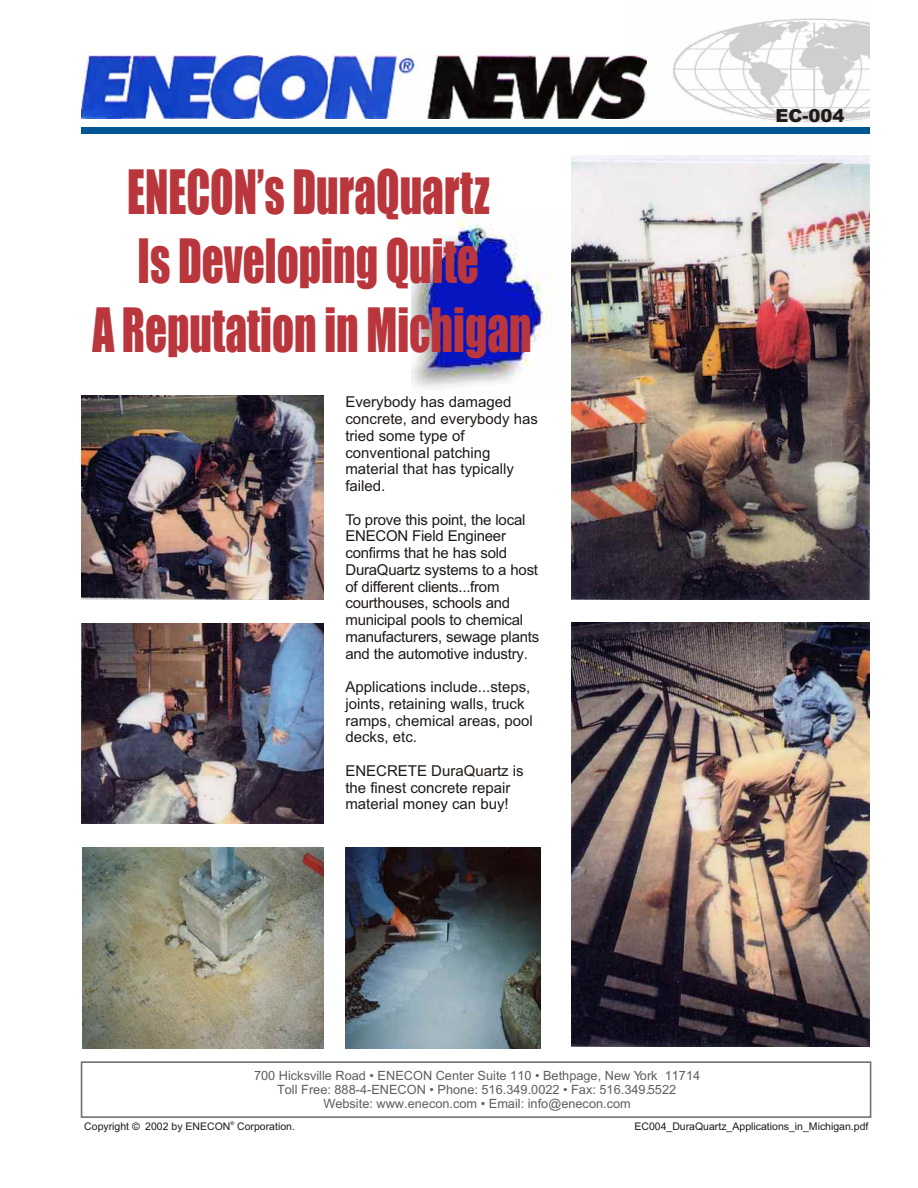
<style>
.page{position:relative;width:918px;height:1188px;background:#fff}
.page>*{position:absolute;margin:0;border:0;box-sizing:border-box;transform-origin:0 0}
.t1{font:56.55px/68.8px "Impact";color:#ba363d;text-align:center;scale:.76 1}
.t2{font:900 18px "Arial";color:#1f1a17}
.t3{font:15px/16.8px "Arial";color:#1f1a17}
.t4{font:12.75px/14.2px "Arial";color:#615e5c;text-align:center}
.t5{font:10.5px "Arial";color:#1f1a17}
.t6{font:5.25px "Arial";color:#1f1a17}
</style>
<div class="page">
<img style="left:411px;top:215px;width:141px;height:173px">
<div style="left:81px;top:1061px;width:790px;height:57px;border:2px solid #737070"></div>
<img style="left:571px;top:622px;width:299px;height:424px">
<img style="left:82px;top:623px;width:241px;height:200px">
<img style="left:571px;top:155px;width:299px;height:445px">
<img style="left:82px;top:395px;width:241px;height:204px">
<img style="left:82px;top:848px;width:241px;height:200px">
<img style="left:345px;top:848px;width:196px;height:200px">
<img style="left:625px;top:18px;width:245px;height:105px">
<div style="left:82px;top:127px;width:788px;height:7px;background:#005794"></div>
<img style="left:82px;top:56px;width:564px;height:63px">
<h1 class="t1" style="left:92px;top:160px;width:580px">ENECON’s DuraQuartz<br>Is Developing Quite<br>A Reputation in Michigan</h1>
<p class="t3" style="left:345px;top:395px;width:194px">Everybody has damaged concrete, and everybody has tried some type of conventional patching material that has typically failed.</p>
<p class="t3" style="left:345px;top:512px;width:195px">To prove this point, the local<br>ENECON Field Engineer confirms that he has sold<br>DuraQuartz systems to a host of different clients...from courthouses, schools and municipal pools to chemical manufacturers, sewage plants and the automotive industry.</p>
<p class="t3" style="left:345px;top:680px;width:189px">Applications include...steps, joints, retaining walls, truck ramps, chemical areas, pool decks, etc.</p>
<p class="t3" style="left:345px;top:764px;width:180px">ENECRETE DuraQuartz is the finest concrete repair material money can buy!</p>
<p class="t2" style="left:775px;top:109px;width:71px">EC-004</p>
<p class="t4" style="left:254px;top:1069px;width:448px">700 Hicksville Road • ENECON Center Suite 110 • Bethpage, New York 11714<br>Toll Free: 888-4-ENECON • Phone: 516.349.0022 • Fax: 516.349.5522<br>Website: www.enecon.com • Email: info@enecon.com</p>
<p class="t6" style="left:230px;top:1121px;width:5px">®</p>
<p class="t5" style="left:634px;top:1122px;width:236px">EC004_DuraQuartz_Applications_in_Michigan.pdf</p>
<p class="t5" style="left:84px;top:1122px;width:212px">Copyright © 2002 by ENECON Corporation.</p>
</div>
